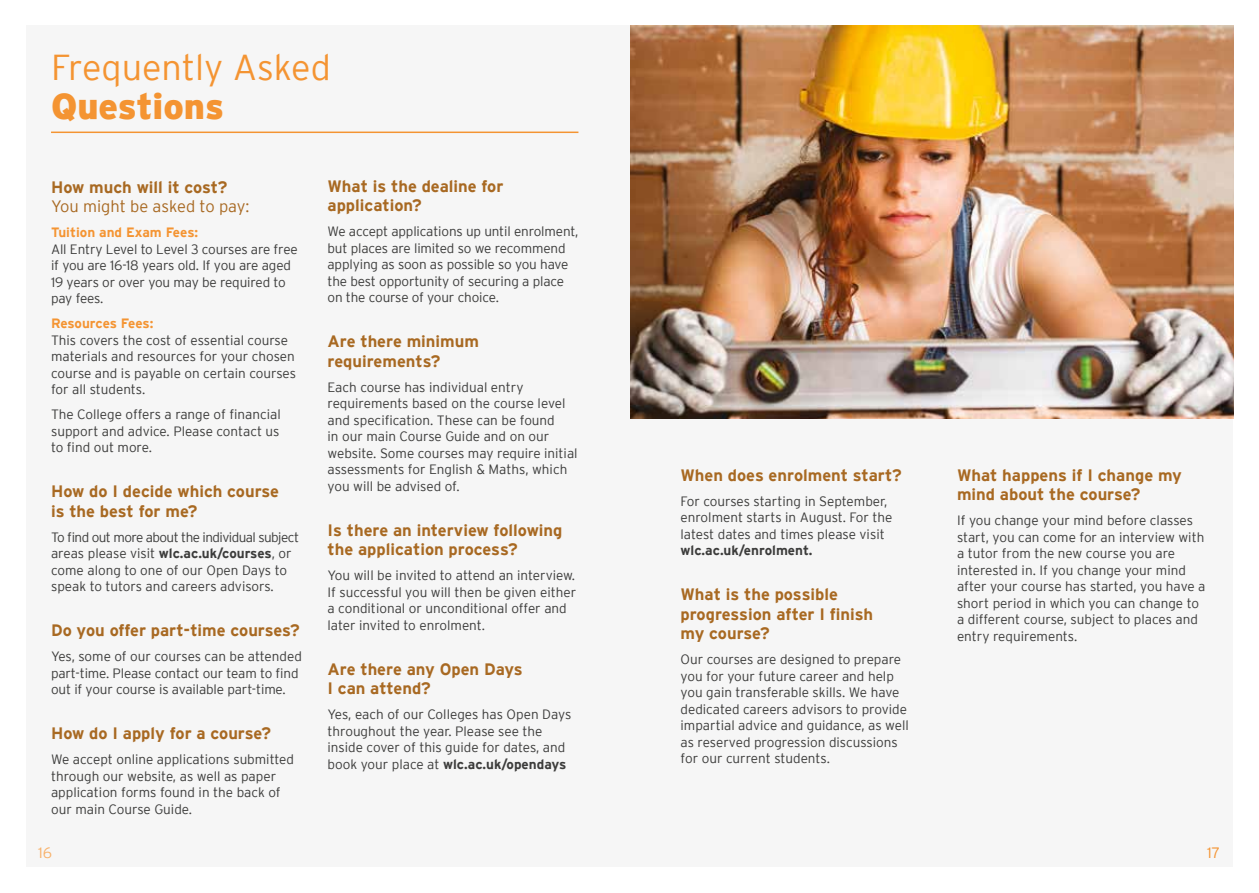
<style>
.page{position:relative;width:1259px;height:893px;background:#fff}
.page>*{position:absolute;margin:0;border:0;box-sizing:border-box;transform-origin:0 0}
.t1{font:300 36px "Interstate";color:#f49432}
.t2{font:900 36px "Interstate";color:#f49432}
.t3{font:700 16.5px/19.5px "Interstate";color:#a86922}
.t4{font:300 16.5px "Interstate";color:#a86922}
.t5{font:300 15px "Interstate";color:#f49432}
.t6{font:300 15px "Interstate";color:#f8b068}
.t7{font:300 13.5px/16.5px "Interstate";color:#3c3c3b}
.t8{font:700 13.5px "Interstate";color:#f49432}
.t9{font:700 13.5px "Interstate";color:#3c3c3b}
.s1{font-weight:700}
</style>
<div class="page">
<div style="left:629px;top:26px;width:604px;height:841px;background:#f6f6f6"></div>
<img style="left:630px;top:26px;width:603px;height:392px">
<div style="left:26px;top:26px;width:603px;height:841px;background:#f6f6f6"></div>
<hr style="left:51px;top:132px;width:527px;height:1px;background:#f49432">
<h1 class="t1" style="left:51px;top:48px;width:281px">Frequently Asked</h1>
<h1 class="t2" style="left:51px;top:87px;width:174px">Questions</h1>
<p class="t3" style="left:51px;top:177px;width:178px">How much will it cost?</p>
<p class="t4" style="left:51px;top:198px;width:200px">You might be asked to pay:</p>
<p class="t8" style="left:51px;top:225px;width:149px">Tuition and Exam Fees:</p>
<p class="t7" style="left:51px;top:241px;width:248px">All Entry Level to Level 3 courses are free if you are 16-18 years old. If you are aged<br>19 years or over you may be required to pay fees.</p>
<p class="t8" style="left:51px;top:316px;width:104px">Resources Fees:</p>
<p class="t7" style="left:51px;top:332px;width:246px">This covers the cost of essential course materials and resources for your chosen course and is payable on certain courses for all students.</p>
<p class="t7" style="left:51px;top:406px;width:231px;text-align:justify">The College offers a range of financial support and advice. Please contact us to find out more.</p>
<p class="t3" style="left:51px;top:482px;width:229px">How do I decide which course is the best for me?</p>
<p class="t7" style="left:51px;top:529px;width:249px">To find out more about the individual subject areas please visit <span class="s1">wlc.ac.uk/courses</span>, or come along to one of our Open Days to speak to tutors and careers advisors.</p>
<p class="t3" style="left:51px;top:621px;width:250px">Do you offer part-time courses?</p>
<p class="t7" style="left:51px;top:648px;width:252px">Yes, some of our courses can be attended part-time. Please contact our team to find out if your course is available part-time.</p>
<p class="t3" style="left:51px;top:724px;width:221px">How do I apply for a course?</p>
<p class="t7" style="left:51px;top:752px;width:245px">We accept online applications submitted through our website, as well as paper application forms found in the back of our main Course Guide.</p>
<p class="t6" style="left:38px;top:845px;width:15px">16</p>
<p class="t3" style="left:327px;top:176px;width:177px">What is the dealine for application?</p>
<p class="t7" style="left:327px;top:223px;width:252px">We accept applications up until enrolment, but places are limited so we recommend applying as soon as possible so you have the best opportunity of securing a place on the course of your choice.</p>
<p class="t3" style="left:327px;top:332px;width:153px">Are there minimum requirements?</p>
<p class="t7" style="left:327px;top:379px;width:252px">Each course has individual entry requirements based on the course level and specification. These can be found<br>in our main Course Guide and on our website. Some courses may require initial assessments for English &amp; Maths, which you will be advised of.</p>
<p class="t3" style="left:327px;top:520px;width:236px">Is there an interview following the application process?</p>
<p class="t7" style="left:327px;top:567px;width:250px">You will be invited to attend an interview.<br>If successful you will then be given either a conditional or unconditional offer and later invited to enrolment.</p>
<p class="t3" style="left:327px;top:659px;width:197px">Are there any Open Days<br>I can attend?</p>
<p class="t7" style="left:327px;top:706px;width:245px">Yes, each of our Colleges has Open Days throughout the year. Please see the inside cover of this guide for dates, and book your place at <span class="s1">wlc.ac.uk/opendays</span></p>
<p class="t3" style="left:680px;top:465px;width:223px">When does enrolment start?</p>
<p class="t7" style="left:680px;top:493px;width:213px">For courses starting in September, enrolment starts in August. For the latest dates and times please visit</p>
<p class="t9" style="left:680px;top:543px;width:133px">wlc.ac.uk/enrolment.</p>
<p class="t3" style="left:680px;top:585px;width:194px">What is the possible progression after I finish my course?</p>
<p class="t7" style="left:680px;top:652px;width:230px">Our courses are designed to prepare you for your future career and help you gain transferable skills. We have dedicated careers advisors to provide impartial advice and guidance, as well as reserved progression discussions for our current students.</p>
<p class="t3" style="left:957px;top:465px;width:226px">What happens if I change my mind about the course?</p>
<p class="t7" style="left:957px;top:513px;width:250px">If you change your mind before classes start, you can come for an interview with a tutor from the new course you are interested in. If you change your mind after your course has started, you have a short period in which you can change to a different course, subject to places and entry requirements.</p>
<p class="t5" style="left:1207px;top:845px;width:15px">17</p>
</div>
